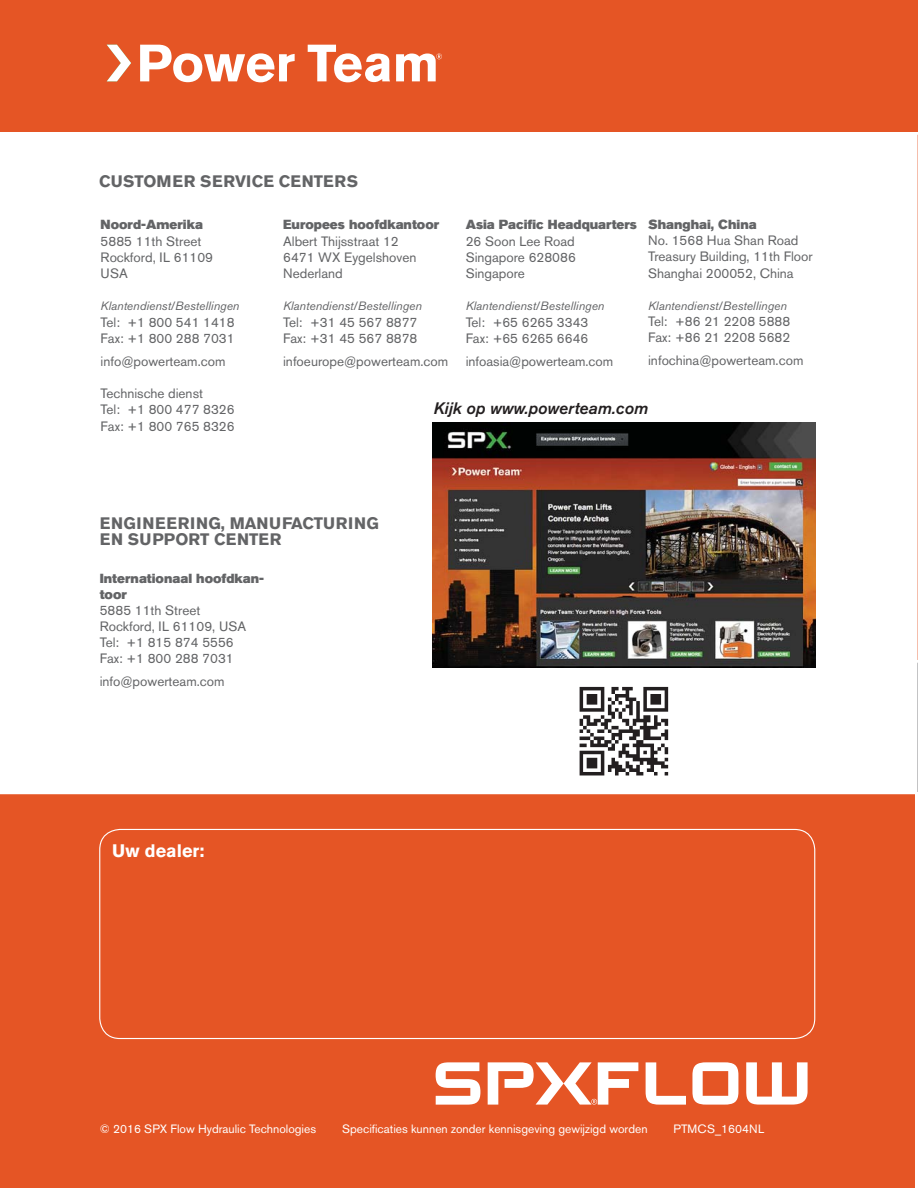
<style>
.page{position:relative;width:918px;height:1188px;background:#fff}
.page>*{position:absolute;margin:0;border:0;box-sizing:border-box;transform-origin:0 0}
.t1{font:700 18px "Akzidenz Grotesk BE";color:#fff}
.t2{font:700 16.5px/16.5px "Akzidenz Grotesk BE";letter-spacing:.02em;color:#636466}
.t3{font:italic 500 16.5px "Akzidenz Grotesk BE";color:#231f20}
.t4{font:700 16.5px "Akzidenz Grotesk BE";color:#636466}
.t5{font:13.5px/16.2px "Akzidenz Grotesk BE";color:#636466}
.t6{font:13.05px/15.8px "Akzidenz Grotesk BE Super";color:#636466}
.t7{font:italic 12px "Akzidenz Grotesk BE";color:#636466}
.t8{font:12px "Akzidenz Grotesk BE";color:#fff}
</style>
<div class="page">
<div style="left:0;top:794px;width:915px;height:394px;background:#e55525"></div>
<div style="left:99px;top:829px;width:716px;height:210px;border:1px solid #fff;border-radius:20px"></div>
<img style="left:432px;top:423px;width:383px;height:244px">
<svg style="left:580px;top:687px;width:88px;height:88px"></svg>
<svg style="left:436px;top:1062px;width:44px;height:43px"></svg>
<svg style="left:692px;top:1062px;width:46px;height:43px"></svg>
<svg style="left:646px;top:1062px;width:40px;height:43px"></svg>
<svg style="left:746px;top:1062px;width:62px;height:43px"></svg>
<svg style="left:488px;top:1062px;width:150px;height:43px"></svg>
<svg style="left:917px;top:134px;width:1px;height:658px"></svg>
<div style="left:0;top:0;width:918px;height:132px;background:#e55525"></div>
<svg style="left:107px;top:45px;width:24px;height:36px"></svg>
<svg style="left:140px;top:45px;width:155px;height:37px"></svg>
<svg style="left:308px;top:45px;width:82px;height:37px"></svg>
<svg style="left:396px;top:54px;width:46px;height:27px"></svg>
<p class="t4" style="left:99px;top:176px;width:260px">CUSTOMER SERVICE CENTERS</p>
<p class="t6" style="left:101px;top:218px;width:104px">Noord-Amerika</p>
<p class="t5" style="left:101px;top:234px;width:114px">5885 11th Street<br>Rockford, IL 61109<br>USA</p>
<p class="t7" style="left:101px;top:302px;width:140px">Klantendienst/Bestellingen</p>
<p class="t5" style="left:101px;top:315px;width:136px">Tel: +1 800 541 1418<br>Fax: +1 800 288 7031</p>
<p class="t5" style="left:101px;top:354px;width:126px">info@powerteam.com</p>
<p class="t5" style="left:101px;top:387px;width:136px">Technische dienst<br>Tel: +1 800 477 8326<br>Fax: +1 800 765 8326</p>
<p class="t6" style="left:283px;top:218px;width:158px">Europees hoofdkantoor</p>
<p class="t5" style="left:283px;top:234px;width:135px">Albert Thijsstraat 12<br>6471 WX Eygelshoven<br>Nederland</p>
<p class="t7" style="left:283px;top:302px;width:140px">Klantendienst/Bestellingen</p>
<p class="t5" style="left:283px;top:315px;width:136px">Tel: +31 45 567 8877<br>Fax: +31 45 567 8878</p>
<p class="t5" style="left:283px;top:354px;width:167px">infoeurope@powerteam.com</p>
<p class="t6" style="left:466px;top:218px;width:173px">Asia Pacific Headquarters</p>
<p class="t5" style="left:466px;top:234px;width:112px;text-align:justify">26 Soon Lee Road Singapore 628086<br>Singapore</p>
<p class="t7" style="left:466px;top:302px;width:140px">Klantendienst/Bestellingen</p>
<p class="t5" style="left:466px;top:315px;width:124px">Tel: +65 6265 3343<br>Fax: +65 6265 6646</p>
<p class="t5" style="left:466px;top:354px;width:149px">infoasia@powerteam.com</p>
<p class="t6" style="left:648px;top:218px;width:110px">Shanghai, China</p>
<p class="t5" style="left:648px;top:234px;width:166px">No. 1568 Hua Shan Road<br>Treasury Building, 11th Floor<br>Shanghai 200052, China</p>
<p class="t7" style="left:648px;top:302px;width:140px">Klantendienst/Bestellingen</p>
<p class="t5" style="left:648px;top:315px;width:144px">Tel: +86 21 2208 5888<br>Fax: +86 21 2208 5682</p>
<p class="t5" style="left:648px;top:354px;width:157px">infochina@powerteam.com</p>
<p class="t3" style="left:434px;top:402px;width:216px">Kijk op www.powerteam.com</p>
<p class="t2" style="left:100px;top:516px;width:281px">ENGINEERING, MANUFACTURING<br>EN SUPPORT CENTER</p>
<p class="t6" style="left:100px;top:572px;width:166px">Internationaal hoofdkan&shy;toor</p>
<p class="t5" style="left:100px;top:604px;width:148px">5885 11th Street<br>Rockford, IL 61109, USA<br>Tel: +1 815 874 5556<br>Fax: +1 800 288 7031</p>
<p class="t5" style="left:100px;top:675px;width:126px">info@powerteam.com</p>
<h1 class="t1" style="left:112px;top:845px;width:94px">Uw dealer:</h1>
<p class="t8" style="left:100px;top:1124px;width:218px">© 2016 SPX Flow Hydraulic Technologies</p>
<p class="t8" style="left:342px;top:1124px;width:307px">Specificaties kunnen zonder kennisgeving gewijzigd worden</p>
<p class="t8" style="left:674px;top:1124px;width:92px">PTMCS_1604NL</p>
</div>
